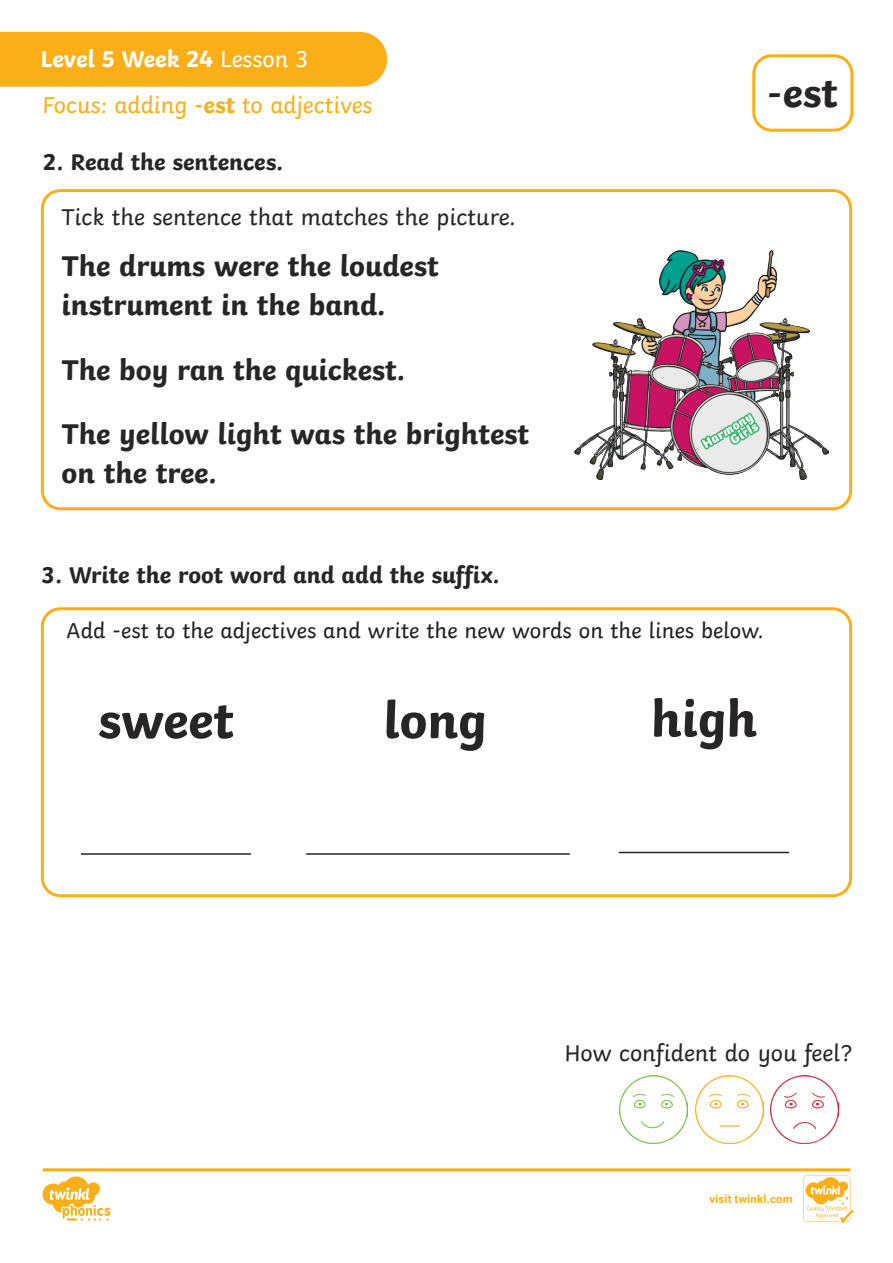
<style>
.page{position:relative;width:893px;height:1263px;background:#fff}
.page>*{position:absolute;margin:0;border:0;box-sizing:border-box;transform-origin:0 0}
.KS1_Body_Copy{font:700 52.5px "Twinkl";color:#282526}
.KS1_Body_Copy-2{font:700 42px "Twinkl";color:#282526}
.KS1_Body_Copy-3{font:700 30px/39px "Twinkl";color:#282526}
.KS1_Body_Copy-4{font:24px "Twinkl";color:#282526}
.KS1_Body_Copy-5{font:700 24px "Twinkl";color:#282526}
.t1{font:24px "Twinkl";color:#faaf18}
.t2{font:700 24px "Twinkl";color:#fff}
.t3{font:22.5px "Twinkl";color:#231f20}
.t4{font:700 11.4px "Roboto";letter-spacing:.02em;color:#faaf18}
.s1{font-weight:400}
.s2{font-weight:700}
</style>
<div class="page">
<svg style="left:43px;top:1168px;width:810px;height:55px"></svg>
<div style="left:752px;top:54px;width:101px;height:78px;border:3px solid #faaf18;border-radius:18px"></div>
<div style="left:0;top:32px;width:387px;height:55px;background:#faaf18"></div>
<div style="left:41px;top:189px;width:811px;height:321px;border:3px solid #faaf18;border-radius:18px"></div>
<div style="left:41px;top:607px;width:811px;height:290px;border:3px solid #faaf18;border-radius:18px"></div>
<hr style="left:81px;top:853px;width:170px;height:2px;background:#282526">
<hr style="left:306px;top:853px;width:264px;height:2px;background:#282526">
<hr style="left:619px;top:852px;width:170px;height:1px;background:#282526">
<img style="left:620px;top:1075px;width:68px;height:68px">
<img style="left:695px;top:1075px;width:68px;height:68px">
<img style="left:771px;top:1075px;width:68px;height:68px">
<img style="left:575px;top:250px;width:253px;height:229px">
<p class="t2" style="left:41px;top:40px;width:269px">Level 5 Week 24 <span class="s1">Lesson 3</span></p>
<p class="t1" style="left:43px;top:86px;width:331px">Focus: adding <span class="s2">-est</span> to adjectives</p>
<p class="KS1_Body_Copy-5" style="left:43px;top:142px;width:242px">2. Read the sentences.</p>
<p class="KS1_Body_Copy-4" style="left:62px;top:198px;width:456px">Tick the sentence that matches the picture.</p>
<p class="KS1_Body_Copy-3" style="left:62px;top:244px;width:379px">The drums were the loudest instrument in the band.</p>
<p class="KS1_Body_Copy-3" style="left:62px;top:347px;width:345px">The boy ran the quickest.</p>
<p class="KS1_Body_Copy-3" style="left:62px;top:412px;width:469px">The yellow light was the brightest on the tree.</p>
<p class="KS1_Body_Copy-5" style="left:41px;top:555px;width:460px">3. Write the root word and add the suffix.</p>
<p class="KS1_Body_Copy-2" style="left:767px;top:58px;width:72px">-est</p>
<p class="t3" style="left:67px;top:613px;width:699px">Add -est to the adjectives and write the new words on the lines below.</p>
<p class="KS1_Body_Copy" style="left:98px;top:677px;width:138px">sweet</p>
<p class="KS1_Body_Copy" style="left:383px;top:677px;width:105px">long</p>
<p class="KS1_Body_Copy" style="left:651px;top:675px;width:108px">high</p>
<p class="KS1_Body_Copy-4" style="left:564px;top:1034px;width:289px">How confident do you feel?</p>
<p class="t4" style="left:709px;top:1191px;width:85px">visit twinkl.com</p>
</div>
